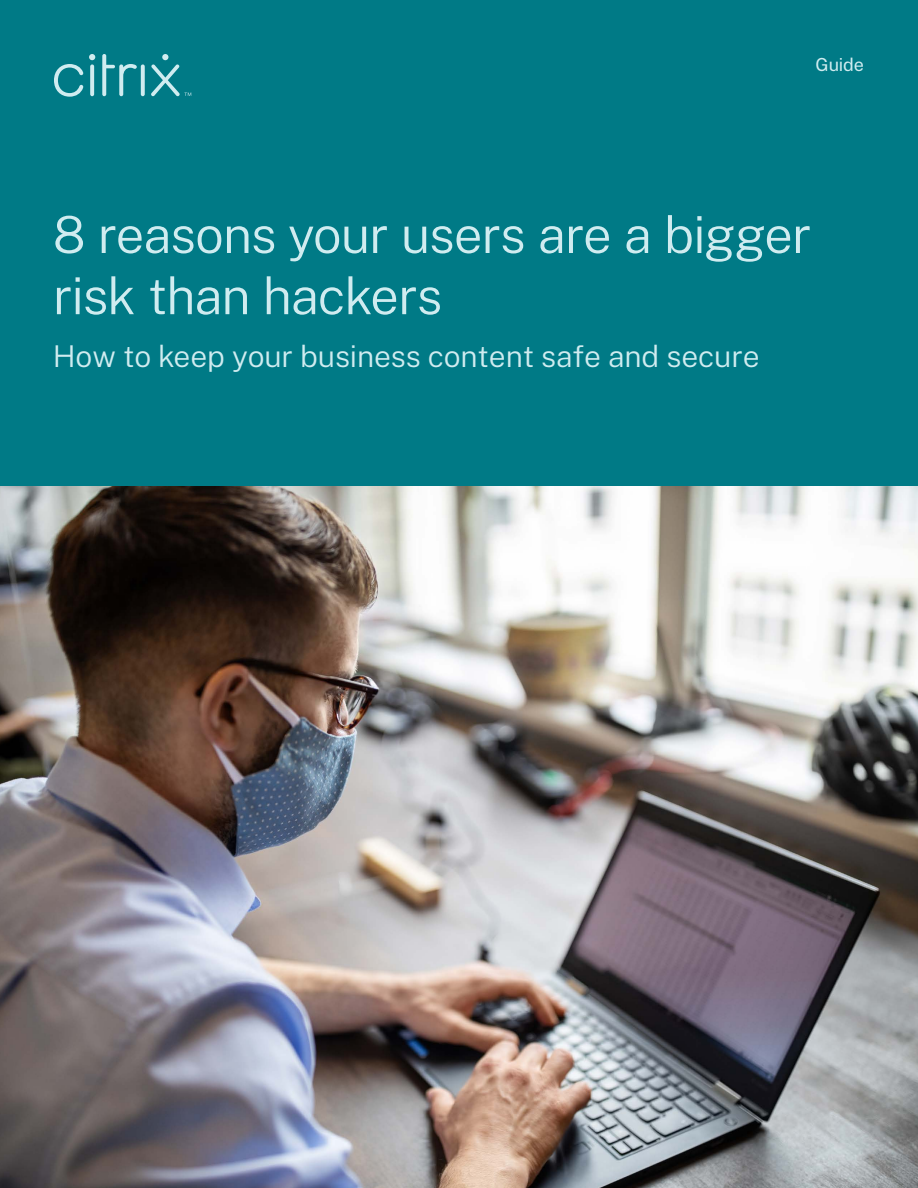
<style>
.page{position:relative;width:918px;height:1188px;background:#fff}
.page>*{position:absolute;margin:0;border:0;box-sizing:border-box;transform-origin:0 0}
.t1{font:300 51px/61.2px "Public Sans";letter-spacing:-.02em;color:#d0ecf0}
.t2{font:300 30px "Public Sans";letter-spacing:-.005em;color:#d0ecf0}
.t3{font:18px "Public Sans";letter-spacing:-.01em;color:#d0ecf0}
</style>
<div class="page">
<img style="left:0;top:486px;width:918px;height:702px">
<div style="left:0;top:0;width:918px;height:486px;background:#007a86"></div>
<svg style="left:54px;top:64px;width:29px;height:33px"></svg>
<svg style="left:102px;top:54px;width:35px;height:42px"></svg>
<svg style="left:141px;top:64px;width:4px;height:32px"></svg>
<svg style="left:90px;top:64px;width:4px;height:32px"></svg>
<svg style="left:89px;top:54px;width:6px;height:6px"></svg>
<svg style="left:151px;top:54px;width:40px;height:42px"></svg>
<p class="t3" style="left:816px;top:51px;width:50px">Guide</p>
<p class="t1" style="left:53px;top:201px;width:760px">8 reasons your users are a bigger risk than hackers</p>
<p class="t2" style="left:53px;top:334px;width:708px">How to keep your business content safe and secure</p>
</div>
